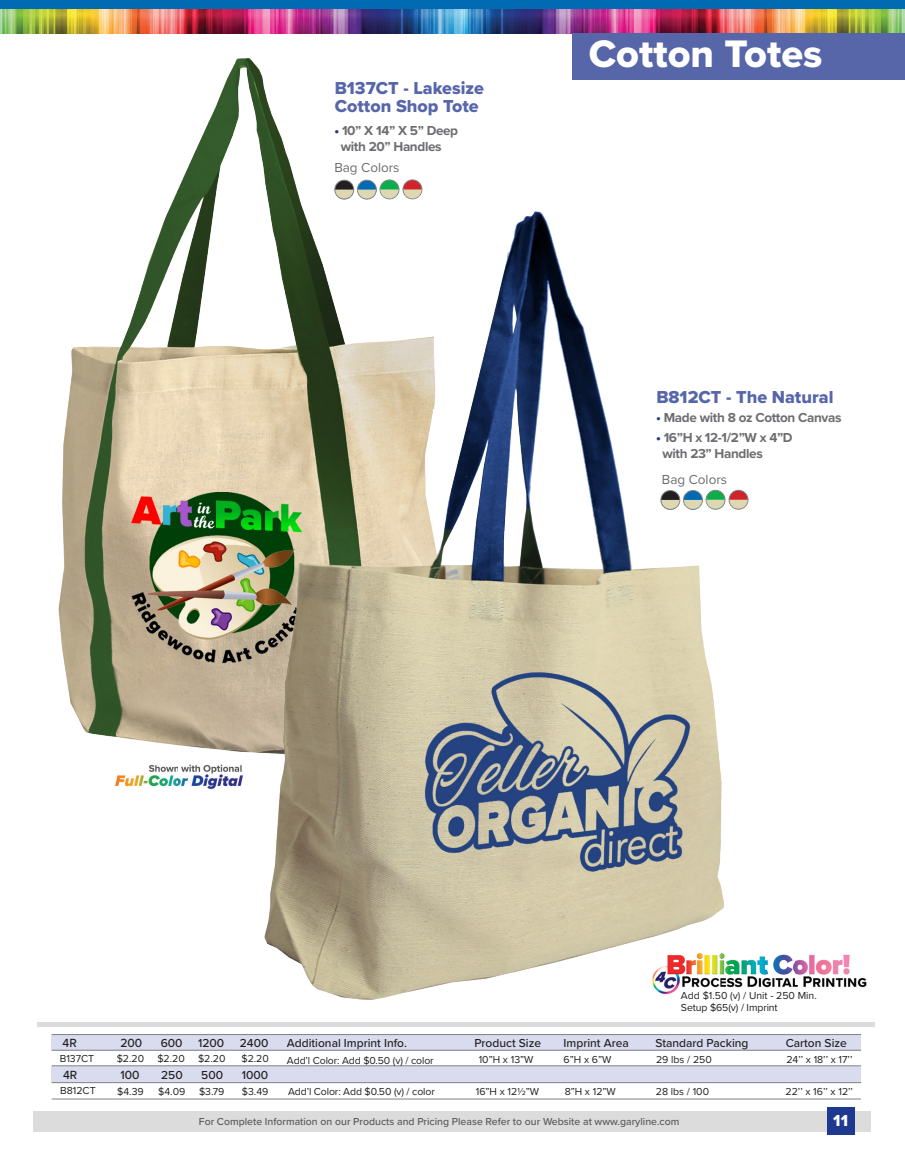
<style>
.page{position:relative;width:905px;height:1175px;background:#fff}
.page>*{position:absolute;margin:0;border:0;box-sizing:border-box;transform-origin:0 0}
.t1{font:39.75px "Proxima Nova Extrabld";color:#fff}
.Paragraph_Style_1{font:18px "Proxima Nova Extrabld";color:#5766aa}
.t2{font:16.5px "Proxima Nova Extrabld";color:#fff}
.t3{font:700 13.5px/16.5px "Proxima Nova";letter-spacing:-.025em;color:#6c6d70}
.Paragraph_Style_1-2{font:13.5px "Proxima Nova";color:#6a6d6e}
.t4{font:500 12.3px "Proxima Nova";color:#231f20}
.t5{font:500 12px "Proxima Nova";color:#231f20}
.t6{font:10.5px "Proxima Nova";letter-spacing:-.01em;color:#231f20}
.t7{font:500 10.5px "Proxima Nova";color:#57585a}
.s1{font-family:"Proxima Nova Extrabld";font-weight:400;color:#1f3990}
.s2{color:#1f3990}
</style>
<div class="page">
<div style="left:34px;top:1111px;width:837px;height:20px;background:#dddcdc"></div>
<div style="left:827px;top:1107px;width:27px;height:27px;background:#1f3990"></div>
<div style="left:0;top:0;width:904px;height:9px;background:#006bb2"></div>
<img style="left:467px;top:9px;width:437px;height:24px">
<img style="left:0;top:9px;width:467px;height:24px">
<img style="left:58px;top:58px;width:365px;height:695px">
<img style="left:115px;top:764px;width:128px;height:25px">
<img style="left:732px;top:954px;width:135px;height:34px">
<div style="left:572px;top:33px;width:332px;height:46px;background:#5765a9"></div>
<div style="left:38px;top:1022px;width:836px;height:5px;background:#dddcdc"></div>
<div style="left:52px;top:1034px;width:809px;height:16px;background:#d9dcee"></div>
<div style="left:52px;top:1066px;width:809px;height:16px;background:#d9dcee"></div>
<hr style="left:52px;top:1049px;width:809px;height:1px;background:#808285">
<hr style="left:52px;top:1065px;width:809px;height:1px;background:#808285">
<hr style="left:52px;top:1082px;width:809px;height:1px;background:#808285">
<hr style="left:52px;top:1098px;width:808px;height:1px;background:#808285">
<hr style="left:52px;top:1034px;width:809px;height:1px;background:#808285">
<img style="left:250px;top:208px;width:482px;height:792px">
<div style="left:403px;top:180px;width:19px;height:19px;background:#d1232a;border-radius:50%"></div>
<div style="left:402px;top:179px;width:20px;height:20px;border:1px solid #808285;border-radius:50%"></div>
<svg style="left:729px;top:490px;width:19px;height:19px"></svg>
<div style="left:728px;top:490px;width:20px;height:19px;border:1px solid #808285;border-radius:50%"></div>
<div style="left:380px;top:180px;width:19px;height:19px;background:#0cae4c;border-radius:50%"></div>
<div style="left:379px;top:180px;width:20px;height:19px;border:1px solid #808285;border-radius:50%"></div>
<svg style="left:706px;top:490px;width:19px;height:19px"></svg>
<div style="left:705px;top:490px;width:20px;height:19px;border:1px solid #808285;border-radius:50%"></div>
<div style="left:335px;top:180px;width:19px;height:19px;background:#231f20;border-radius:50%"></div>
<div style="left:334px;top:180px;width:20px;height:19px;border:1px solid #808285;border-radius:50%"></div>
<div style="left:661px;top:490px;width:18px;height:19px;background:#231f20;border-radius:50%"></div>
<div style="left:660px;top:490px;width:20px;height:20px;border:1px solid #808285;border-radius:50%"></div>
<div style="left:357px;top:180px;width:19px;height:19px;background:#006bb2;border-radius:50%"></div>
<div style="left:357px;top:180px;width:20px;height:19px;border:1px solid #808285;border-radius:50%"></div>
<svg style="left:683px;top:490px;width:19px;height:19px"></svg>
<div style="left:683px;top:490px;width:19px;height:20px;border:1px solid #808285;border-radius:50%"></div>
<svg style="left:661px;top:500px;width:87px;height:10px"></svg>
<svg style="left:335px;top:189px;width:87px;height:11px"></svg>
<p class="Paragraph_Style_1" style="left:335px;top:74px;width:151px">B137CT - Lakesize</p>
<p class="Paragraph_Style_1" style="left:335px;top:92px;width:145px">Cotton Shop Tote</p>
<p class="t3" style="left:334px;top:122px;width:125px"><span class="s1">•</span> 10” X 14” X 5” Deep</p>
<p class="t3" style="left:341px;top:138px;width:102px">with 20” Handles</p>
<p class="Paragraph_Style_1-2" style="left:334px;top:158px;width:67px">Bag Colors</p>
<p class="t1" style="left:588px;top:24px;width:235px">Cotton Totes</p>
<p class="Paragraph_Style_1" style="left:656px;top:384px;width:179px">B812CT - The Natural</p>
<p class="t3" style="left:656px;top:409px;width:187px"><span class="s2">•</span> Made with 8 oz Cotton Canvas</p>
<p class="t3" style="left:662px;top:428px;width:132px;text-indent:-6px"><span class="s1">•</span> 16”H x 12-1/2”W x 4”D with 23” Handles</p>
<p class="Paragraph_Style_1-2" style="left:662px;top:469px;width:67px">Bag Colors</p>
<p class="t4" style="left:63px;top:1033px;width:16px">4R</p>
<p class="t4" style="left:63px;top:1065px;width:16px">4R</p>
<p class="t6" style="left:60px;top:1050px;width:36px">B137CT</p>
<p class="t6" style="left:60px;top:1083px;width:37px">B812CT</p>
<p class="t6" style="left:681px;top:988px;width:137px">Add $1.50 (v) / Unit - 250 Min.</p>
<p class="t6" style="left:681px;top:1000px;width:98px">Setup $65(v) / Imprint</p>
<p class="t4" style="left:120px;top:1033px;width:23px">200</p>
<p class="t5" style="left:161px;top:1033px;width:23px">600</p>
<p class="t5" style="left:198px;top:1033px;width:28px">1200</p>
<p class="t5" style="left:240px;top:1033px;width:30px">2400</p>
<p class="t5" style="left:287px;top:1034px;width:121px">Additional Imprint Info.</p>
<p class="t5" style="left:474px;top:1034px;width:68px">Product Size</p>
<p class="t5" style="left:563px;top:1034px;width:67px">Imprint Area</p>
<p class="t5" style="left:655px;top:1034px;width:94px">Standard Packing</p>
<p class="t5" style="left:785px;top:1034px;width:63px">Carton Size</p>
<p class="t4" style="left:120px;top:1065px;width:21px">100</p>
<p class="t5" style="left:161px;top:1066px;width:23px">250</p>
<p class="t5" style="left:201px;top:1066px;width:23px">500</p>
<p class="t5" style="left:242px;top:1066px;width:28px">1000</p>
<p class="t6" style="left:288px;top:1083px;width:148px">Add’l Color: Add $0.50 (v) / color</p>
<p class="t6" style="left:476px;top:1083px;width:65px">16”H x 121/2”W</p>
<p class="t6" style="left:564px;top:1083px;width:53px">8”H x 12”W</p>
<p class="t6" style="left:656px;top:1083px;width:55px">28 lbs / 100</p>
<p class="t6" style="left:785px;top:1083px;width:69px">22’’ x 16’’ x 12’’</p>
<p class="t6" style="left:117px;top:1051px;width:29px">$2.20</p>
<p class="t6" style="left:117px;top:1083px;width:28px">$4.39</p>
<p class="t6" style="left:157px;top:1051px;width:29px">$2.20</p>
<p class="t6" style="left:158px;top:1083px;width:29px">$4.09</p>
<p class="t6" style="left:198px;top:1051px;width:29px">$2.20</p>
<p class="t6" style="left:199px;top:1083px;width:27px">$3.79</p>
<p class="t6" style="left:241px;top:1051px;width:29px">$2.20</p>
<p class="t6" style="left:242px;top:1083px;width:28px">$3.49</p>
<p class="t6" style="left:287px;top:1052px;width:148px">Add’l Color: Add $0.50 (v) / color</p>
<p class="t6" style="left:478px;top:1051px;width:56px">10”H x 13”W</p>
<p class="t6" style="left:563px;top:1051px;width:49px">6”H x 6”W</p>
<p class="t6" style="left:656px;top:1051px;width:57px">29 lbs / 250</p>
<p class="t6" style="left:786px;top:1051px;width:68px">24’’ x 18’’ x 17’’</p>
<p class="t7" style="left:199px;top:1114px;width:482px">For Complete Information on our Products and Pricing Please Refer to our Website at www.garyline.com</p>
<h3 class="t2" style="left:833px;top:1108px;width:16px">11</h3>
</div>
